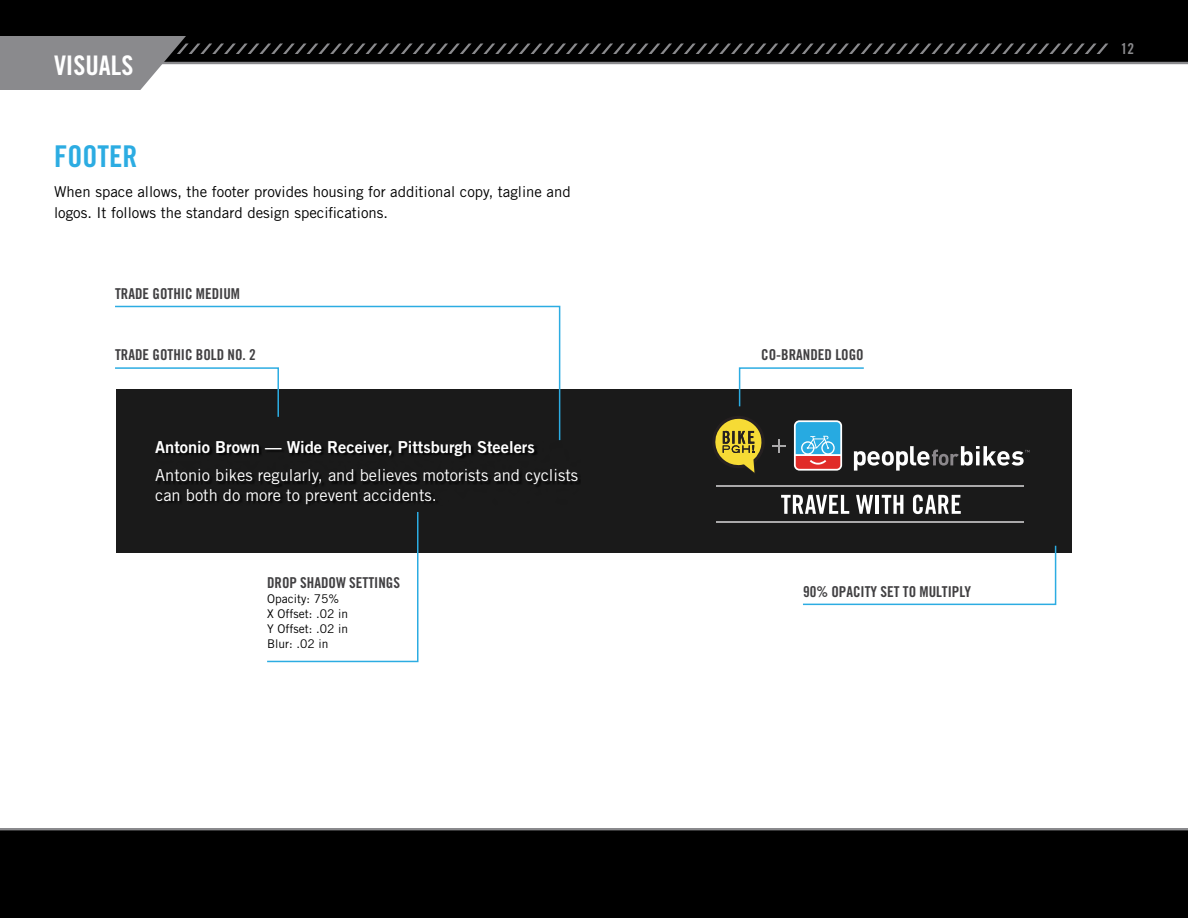
<style>
.page{position:relative;width:1188px;height:918px;background:#fff}
.page>*{position:absolute;margin:0;border:0;box-sizing:border-box;transform-origin:0 0}
.t1{font:30px "Trade Gothic Bold Cond Twenty";color:#2cace2}
.t2{font:27px "Trade Gothic Bold Cond Twenty";color:#fff}
.t3{font:16.5px/19.5px "Trade Gothic";color:#fff}
.t4{font:16.5px "Trade Gothic Bold Two";color:#fff}
.t5{font:15px/21px "Trade Gothic";color:#000}
.t6{font:15px "Trade Gothic Bold Cond Twenty";color:#414042}
.t7{font:15px "Trade Gothic Bold Cond Twenty";color:#8a8a8d}
.t8{font:12px/15px "Trade Gothic";color:#000}
</style>
<div class="page">
<div style="left:0;top:828px;width:1188px;height:90px;background:#000"></div>
<hr style="left:0;top:828px;width:1188px;height:2px;background:#8a8a8d">
<div style="left:0;top:0;width:1188px;height:63px;background:#000"></div>
<hr style="left:0;top:62px;width:1188px;height:2px;background:#8a8a8d">
<div style="left:116px;top:389px;width:956px;height:164px;background:#1a1a1a"></div>
<hr style="left:716px;top:485px;width:308px;height:2px;background:#aaa9aa">
<hr style="left:716px;top:521px;width:308px;height:2px;background:#aaa9aa">
<svg style="left:781px;top:495px;width:68px;height:19px"></svg>
<svg style="left:856px;top:495px;width:17px;height:19px"></svg>
<hr style="left:876px;top:495px;width:3px;height:19px;background:#fff">
<svg style="left:882px;top:495px;width:21px;height:19px"></svg>
<svg style="left:913px;top:495px;width:48px;height:19px"></svg>
<svg style="left:854px;top:446px;width:175px;height:25px"></svg>
<svg style="left:794px;top:420px;width:48px;height:51px"></svg>
<svg style="left:796px;top:422px;width:44px;height:47px;background:#7696b6"></svg>
<svg style="left:772px;top:439px;width:14px;height:13px"></svg>
<svg style="left:713px;top:416px;width:51px;height:57px"></svg>
<svg style="left:0;top:36px;width:1108px;height:54px"></svg>
<svg style="left:803px;top:545px;width:254px;height:61px"></svg>
<svg style="left:738px;top:367px;width:126px;height:40px"></svg>
<svg style="left:115px;top:305px;width:446px;height:136px"></svg>
<svg style="left:267px;top:512px;width:152px;height:151px"></svg>
<h2 class="t2" style="left:54px;top:49px;width:81px">VISUALS</h2>
<h1 class="t1" style="left:54px;top:138px;width:85px">FOOTER</h1>
<p class="t5" style="left:54px;top:181px;width:518px">When space allows, the footer provides housing for additional copy, tagline and logos. It follows the standard design specifications.</p>
<p class="t6" style="left:115px;top:284px;width:126px">TRADE GOTHIC MEDIUM</p>
<p class="t6" style="left:115px;top:346px;width:142px">TRADE GOTHIC BOLD NO. 2</p>
<p class="t6" style="left:761px;top:346px;width:104px">CO-BRANDED LOGO</p>
<p class="t4" style="left:155px;top:437px;width:381px">Antonio Brown — Wide Receiver, Pittsburgh Steelers</p>
<p class="t3" style="left:155px;top:465px;width:425px">Antonio bikes regularly, and believes motorists and cyclists can both do more to prevent accidents.</p>
<p class="t6" style="left:267px;top:574px;width:135px">DROP SHADOW SETTINGS</p>
<p class="t8" style="left:267px;top:591px;width:82px">Opacity: 75%<br>X Offset: .02 in<br>Y Offset: .02 in<br>Blur: .02 in</p>
<p class="t6" style="left:803px;top:582px;width:170px">90% OPACITY SET TO MULTIPLY</p>
<p class="t7" style="left:1121px;top:40px;width:15px">12</p>
</div>
